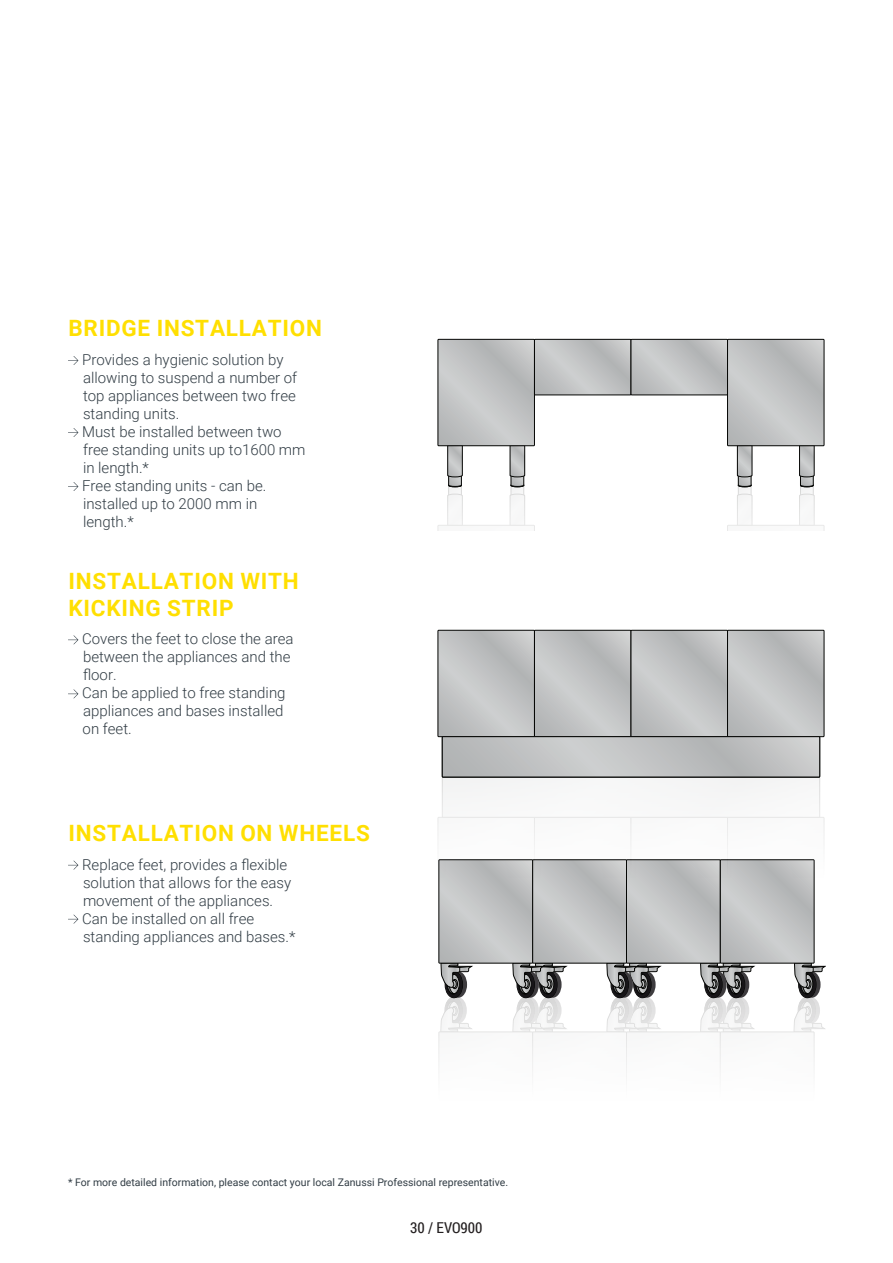
<style>
.page{position:relative;width:893px;height:1263px;background:#fff}
.page>*{position:absolute;margin:0;border:0;box-sizing:border-box;transform-origin:0 0}
.TITOLI_PARAGRAFI_GIA{font:700 22.5px "Roboto";letter-spacing:.035em;color:#ffdf01}
.Elenco_con_frecce{font:300 15px/18px "Roboto";color:#313c44}
.t1{font:15px "Roboto Condensed";color:#231f20}
.note{font:10.5px "Roboto";color:#313c44}
</style>
<div class="page">
<svg style="left:68px;top:356px;width:10px;height:9px"></svg>
<svg style="left:68px;top:428px;width:10px;height:9px"></svg>
<svg style="left:68px;top:482px;width:10px;height:9px"></svg>
<svg style="left:68px;top:635px;width:10px;height:9px"></svg>
<svg style="left:68px;top:689px;width:10px;height:9px"></svg>
<svg style="left:68px;top:861px;width:10px;height:8px"></svg>
<svg style="left:68px;top:915px;width:10px;height:8px"></svg>
<svg style="left:438px;top:339px;width:386px;height:191px"></svg>
<div style="left:727px;top:339px;width:97px;height:107px;border:1px solid #040503"></div>
<svg style="left:438px;top:630px;width:388px;height:447px"></svg>
<div style="left:442px;top:736px;width:378px;height:41px;border:1px solid #040503"></div>
<p class="TITOLI_PARAGRAFI_GIA" style="left:68px;top:313px;width:255px">BRIDGE INSTALLATION</p>
<p class="Elenco_con_frecce" style="left:82px;top:350px;width:217px">Provides a hygienic solution by allowing to suspend a number of top appliances between two free standing units.</p>
<p class="Elenco_con_frecce" style="left:82px;top:422px;width:225px">Must be installed between two free standing units up to1600 mm in length.*</p>
<p class="Elenco_con_frecce" style="left:82px;top:476px;width:186px">Free standing units - can be. installed up to 2000 mm in length.*</p>
<p class="TITOLI_PARAGRAFI_GIA" style="left:68px;top:565px;width:232px">INSTALLATION WITH</p>
<p class="TITOLI_PARAGRAFI_GIA" style="left:68px;top:592px;width:167px">KICKING STRIP</p>
<p class="Elenco_con_frecce" style="left:82px;top:629px;width:213px">Covers the feet to close the area between the appliances and the floor.</p>
<p class="Elenco_con_frecce" style="left:82px;top:683px;width:205px">Can be applied to free standing appliances and bases installed</p>
<p class="Elenco_con_frecce" style="left:83px;top:719px;width:51px">on feet.</p>
<p class="TITOLI_PARAGRAFI_GIA" style="left:68px;top:817px;width:303px">INSTALLATION ON WHEELS</p>
<p class="Elenco_con_frecce" style="left:82px;top:855px;width:211px">Replace feet, provides a flexible solution that allows for the easy movement of the appliances.</p>
<p class="Elenco_con_frecce" style="left:82px;top:909px;width:215px">Can be installed on all free standing appliances and bases.*</p>
<p class="note" style="left:68px;top:1175px;width:442px">* For more detailed information, please contact your local Zanussi Professional representative.</p>
<p class="t1" style="left:410px;top:1217px;width:74px">30 / EVO900</p>
</div>
